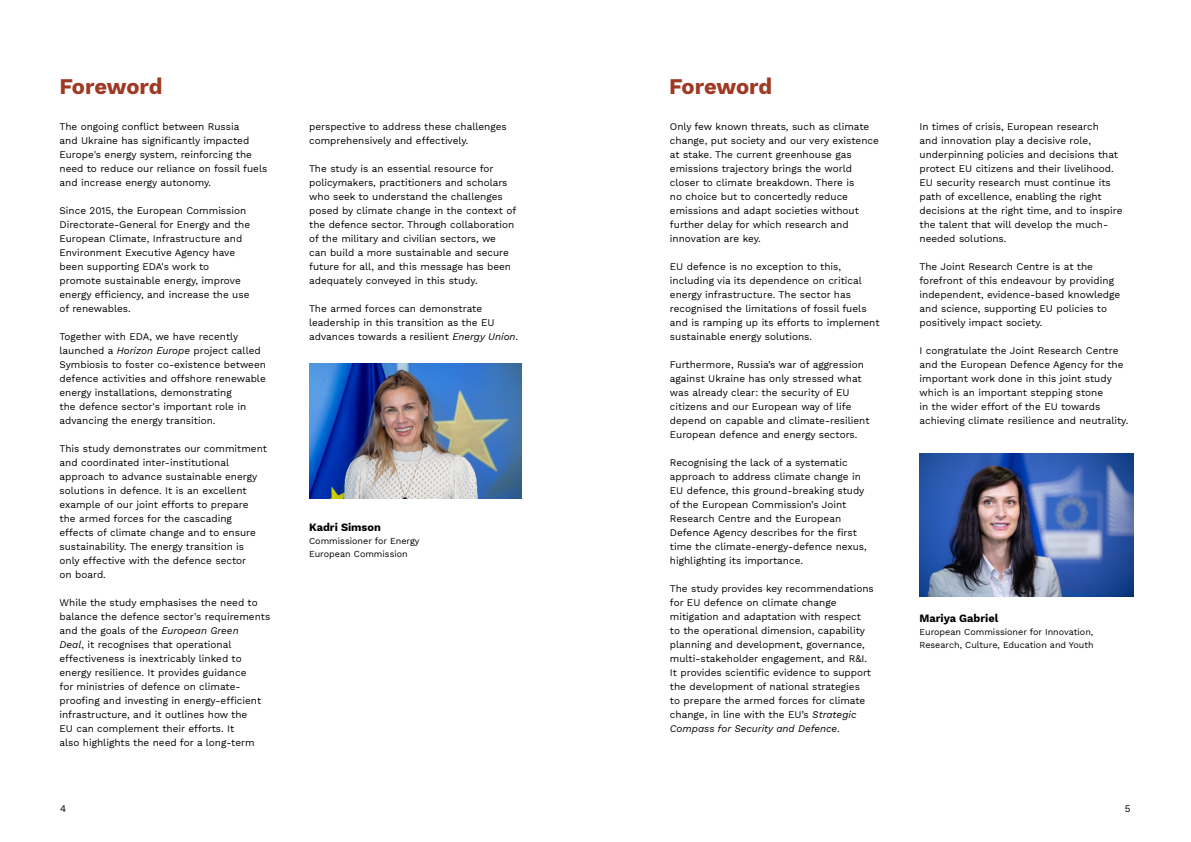
<style>
.page{position:relative;width:1191px;height:842px;background:#fff}
.page>*{position:absolute;margin:0;border:0;box-sizing:border-box;transform-origin:0 0}
.t1{font:700 22px "Work Sans";letter-spacing:-.005em;color:#9f3924}
.t2{font:700 11px "Work Sans";color:#000}
.t3{font:10px/14px "Work Sans";color:#000}
.t4{font:9px/13px "Work Sans";color:#000}
.s1{font-style:italic}
</style>
<div class="page">
<img style="left:309px;top:363px;width:213px;height:135px">
<img style="left:919px;top:454px;width:214px;height:142px">
<h1 class="t1" style="left:60px;top:70px;width:105px">Foreword</h1>
<p class="t3" style="left:60px;top:119px;width:209px">The ongoing conflict between Russia<br>and Ukraine has significantly impacted Europe's energy system, reinforcing the need to reduce our reliance on fossil fuels and increase energy autonomy.</p>
<p class="t3" style="left:60px;top:203px;width:192px">Since 2015, the European Commission Directorate-General for Energy and the European Climate, Infrastructure and Environment Executive Agency have been supporting EDA's work to promote sustainable energy, improve energy efficiency, and increase the use of renewables.</p>
<p class="t3" style="left:60px;top:329px;width:208px">Together with EDA, we have recently launched a <span class="s1">Horizon Europe</span> project called Symbiosis to foster co-existence between defence activities and offshore renewable energy installations, demonstrating<br>the defence sector's important role in advancing the energy transition.</p>
<p class="t3" style="left:60px;top:441px;width:209px">This study demonstrates our commitment and coordinated inter-institutional approach to advance sustainable energy solutions in defence. It is an excellent example of our joint efforts to prepare the armed forces for the cascading effects of climate change and to ensure sustainability. The energy transition is<br>only effective with the defence sector<br>on board.</p>
<p class="t3" style="left:60px;top:595px;width:212px">While the study emphasises the need to balance the defence sector's requirements and the goals of the <span class="s1">European Green<br>Deal</span>, it recognises that operational effectiveness is inextricably linked to energy resilience. It provides guidance<br>for ministries of defence on climate&shy;proofing and investing in energy-efficient infrastructure, and it outlines how the<br>EU can complement their efforts. It<br>also highlights the need for a long-term</p>
<p class="t3" style="left:309px;top:119px;width:199px">perspective to address these challenges comprehensively and effectively.</p>
<p class="t3" style="left:309px;top:161px;width:209px">The study is an essential resource for policymakers, practitioners and scholars who seek to understand the challenges posed by climate change in the context of the defence sector. Through collaboration of the military and civilian sectors, we<br>can build a more sustainable and secure future for all, and this message has been adequately conveyed in this study.</p>
<p class="t3" style="left:309px;top:301px;width:211px">The armed forces can demonstrate leadership in this transition as the EU advances towards a resilient <span class="s1">Energy Union</span>.</p>
<p class="t2" style="left:309px;top:519px;width:73px">Kadri Simson</p>
<p class="t4" style="left:309px;top:534px;width:112px">Commissioner for Energy<br>European Commission</p>
<h1 class="t1" style="left:669px;top:70px;width:105px">Foreword</h1>
<p class="t3" style="left:670px;top:119px;width:210px">Only few known threats, such as climate change, put society and our very existence at stake. The current greenhouse gas emissions trajectory brings the world closer to climate breakdown. There is<br>no choice but to concertedly reduce emissions and adapt societies without further delay for which research and innovation are key.</p>
<p class="t3" style="left:670px;top:259px;width:211px">EU defence is no exception to this, including via its dependence on critical energy infrastructure. The sector has recognised the limitations of fossil fuels and is ramping up its efforts to implement sustainable energy solutions.</p>
<p class="t3" style="left:670px;top:357px;width:201px">Furthermore, Russia’s war of aggression against Ukraine has only stressed what was already clear: the security of EU citizens and our European way of life depend on capable and climate-resilient European defence and energy sectors.</p>
<p class="t3" style="left:670px;top:455px;width:198px">Recognising the lack of a systematic approach to address climate change in EU defence, this ground-breaking study of the European Commission’s Joint Research Centre and the European Defence Agency describes for the first time the climate-energy-defence nexus, highlighting its importance.</p>
<p class="t3" style="left:670px;top:581px;width:205px">The study provides key recommendations for EU defence on climate change mitigation and adaptation with respect<br>to the operational dimension, capability planning and development, governance, multi-stakeholder engagement, and R&amp;I.<br>It provides scientific evidence to support the development of national strategies<br>to prepare the armed forces for climate change, in line with the EU’s <span class="s1">Strategic Compass for Security and Defence</span>.</p>
<p class="t3" style="left:919px;top:119px;width:204px">In times of crisis, European research<br>and innovation play a decisive role, underpinning policies and decisions that protect EU citizens and their livelihood.<br>EU security research must continue its path of excellence, enabling the right decisions at the right time, and to inspire the talent that will develop the much&shy;needed solutions.</p>
<p class="t3" style="left:919px;top:259px;width:202px">The Joint Research Centre is at the forefront of this endeavour by providing independent, evidence-based knowledge and science, supporting EU policies to positively impact society.</p>
<p class="t3" style="left:919px;top:343px;width:210px">I congratulate the Joint Research Centre and the European Defence Agency for the important work done in this joint study which is an important stepping stone<br>in the wider effort of the EU towards achieving climate resilience and neutrality.</p>
<p class="t2" style="left:919px;top:609px;width:80px">Mariya Gabriel</p>
<p class="t4" style="left:919px;top:625px;width:176px">European Commissioner for Innovation,<br>Research, Culture, Education and Youth</p>
<p class="t3" style="left:60px;top:801px;width:8px">4</p>
<p class="t3" style="left:1124px;top:801px;width:7px">5</p>
</div>
